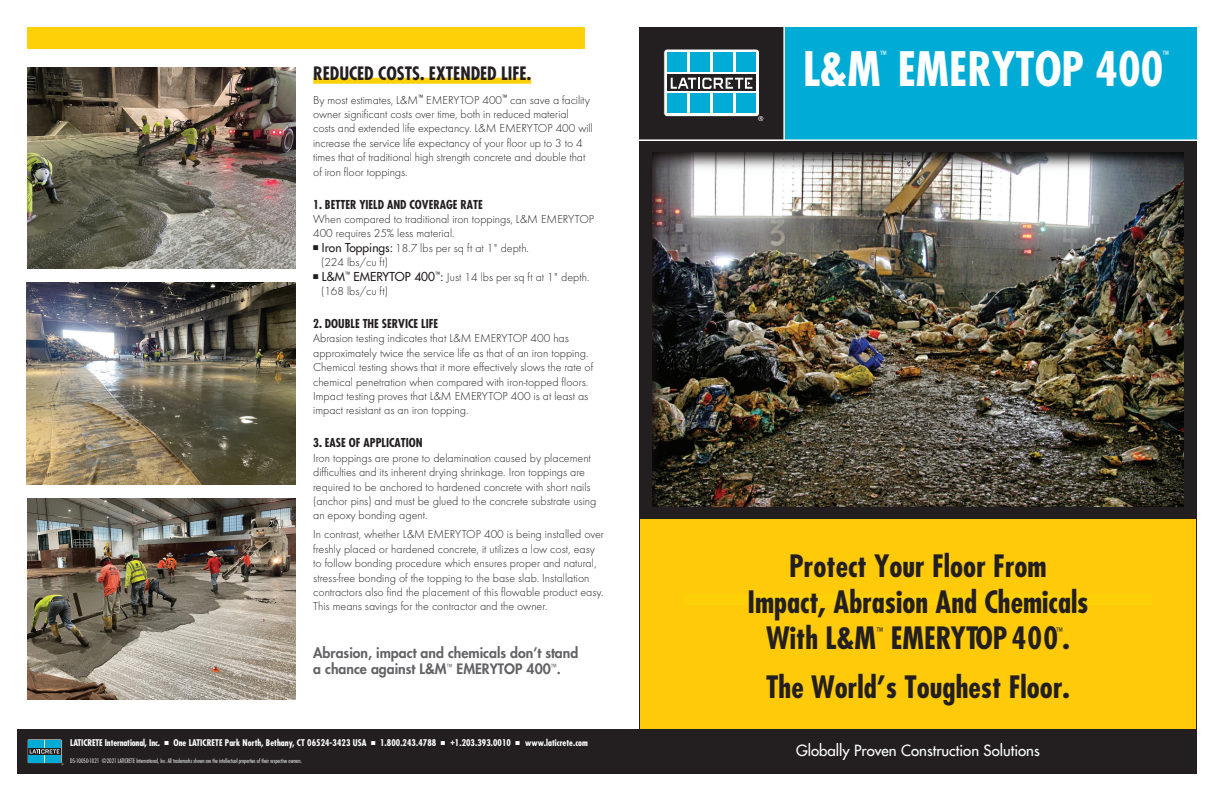
<style>
.page{position:relative;width:1224px;height:792px;background:#fff}
.page>*{position:absolute;margin:0;border:0;box-sizing:border-box;transform-origin:0 0}
.t1{font:700 condensed 46.2px "Futura";color:#fff}
.t2{font:700 condensed 30px "Futura";color:#231f20}
.t3{font:700 condensed 30px "Futura Std";color:#231f20}
.t4{font:700 condensed 18px "Futura";color:#231f20}
.t5{font:15px "Futura";color:#fff}
.t6{font:800 14px/16px "Futura";color:#636366}
.t7{font:300 12px/14.4px "Futura";color:#231f20}
.t8{font:700 condensed 12px "Futura";color:#231f20}
.t9{font:300 condensed 10px "Futura";color:#231f20}
.t10{font:300 condensed 9.6px "Futura";color:#fff}
.t11{font:700 condensed 9px "Futura";letter-spacing:.01em;color:#fff}
.t12{font:300 condensed 6px "Futura";color:#fff}
.s1{font-weight:400}
.s2{font-family:"Futura Std"}
</style>
<div class="page">
<div style="left:640px;top:515px;width:556px;height:218px;background:#feca0a"></div>
<div style="left:18px;top:729px;width:1179px;height:45px;background:#231f20"></div>
<div style="left:683px;top:594px;width:470px;height:11px;background:#fdd008"></div>
<div style="left:639px;top:141px;width:558px;height:378px;background:#231f20"></div>
<img style="left:652px;top:153px;width:532px;height:354px">
<div style="left:785px;top:27px;width:412px;height:113px;background:#00acd5"></div>
<div style="left:639px;top:27px;width:145px;height:113px;background:#231f20"></div>
<svg style="left:664px;top:49px;width:96px;height:68px"></svg>
<div style="left:664px;top:49px;width:96px;height:68px;border:1px solid #231f20;border-radius:3px"></div>
<div style="left:667px;top:94px;width:20px;height:19px;background:#00acd5"></div>
<div style="left:690px;top:94px;width:20px;height:19px;background:#00acd5"></div>
<div style="left:714px;top:94px;width:19px;height:19px;background:#00acd5"></div>
<div style="left:736px;top:94px;width:20px;height:19px;background:#00acd5"></div>
<svg style="left:667px;top:75px;width:89px;height:16px"></svg>
<svg style="left:671px;top:78px;width:81px;height:11px"></svg>
<div style="left:667px;top:53px;width:20px;height:19px;background:#00acd5"></div>
<div style="left:690px;top:53px;width:20px;height:19px;background:#00acd5"></div>
<div style="left:714px;top:53px;width:19px;height:19px;background:#00acd5"></div>
<div style="left:736px;top:53px;width:20px;height:19px;background:#00acd5"></div>
<svg style="left:758px;top:116px;width:5px;height:5px"></svg>
<hr style="left:783px;top:26px;width:2px;height:114px;background:#fff">
<hr style="left:630px;top:139px;width:576px;height:2px;background:#fff">
<svg style="left:27px;top:739px;width:35px;height:25px"></svg>
<div style="left:27px;top:739px;width:35px;height:25px;border:1px solid #231f20"></div>
<div style="left:29px;top:755px;width:7px;height:7px;background:#00acd5"></div>
<div style="left:37px;top:755px;width:7px;height:7px;background:#00acd5"></div>
<div style="left:45px;top:755px;width:7px;height:7px;background:#00acd5"></div>
<div style="left:54px;top:755px;width:7px;height:7px;background:#00acd5"></div>
<svg style="left:29px;top:748px;width:32px;height:6px"></svg>
<svg style="left:30px;top:749px;width:29px;height:5px"></svg>
<div style="left:29px;top:740px;width:7px;height:7px;background:#00acd5"></div>
<div style="left:37px;top:740px;width:7px;height:7px;background:#00acd5"></div>
<div style="left:45px;top:740px;width:7px;height:7px;background:#00acd5"></div>
<div style="left:54px;top:740px;width:7px;height:7px;background:#00acd5"></div>
<div style="left:313px;top:78px;width:218px;height:6px;background:#fdd008"></div>
<div style="left:27px;top:27px;width:558px;height:22px;background:#fdd008"></div>
<img style="left:28px;top:68px;width:267px;height:200px">
<img style="left:27px;top:283px;width:269px;height:201px">
<img style="left:28px;top:498px;width:267px;height:202px">
<h3 class="t4" style="left:313px;top:62px;width:219px">REDUCED COSTS. EXTENDED LIFE.</h3>
<p class="t7" style="left:313px;top:93px;width:281px">By most estimates, L&amp;M<sup>™</sup> EMERYTOP 400<sup>™</sup> can save a facility owner significant costs over time, both in reduced material costs and extended life expectancy. L&amp;M EMERYTOP 400 will increase the service life expectancy of your floor up to 3 to 4 times that of traditional high strength concrete and double that of iron floor toppings.</p>
<p class="t8" style="left:313px;top:197px;width:171px">1. BETTER YIELD AND COVERAGE RATE</p>
<p class="t7" style="left:313px;top:212px;width:283px">When compared to traditional iron toppings, L&amp;M EMERYTOP<br>400 requires 25% less material.</p>
<p class="t7" style="left:321px;top:241px;width:209px;text-indent:-8px">■ <span class="s1">Iron Toppings:</span> 18.7 lbs per sq ft at 1" depth. (224 lbs/cu ft)</p>
<p class="t7" style="left:321px;top:270px;width:270px;text-indent:-8px">■ <span class="s1">L&amp;M</span><sup>™</sup> <span class="s1">EMERYTOP 400</span><sup>™</sup><span class="s1">:</span> Just 14 lbs per sq ft at 1" depth. (168 lbs/cu ft)</p>
<p class="t8" style="left:313px;top:316px;width:126px">2. DOUBLE THE SERVICE LIFE</p>
<p class="t7" style="left:313px;top:331px;width:282px">Abrasion testing indicates that L&amp;M EMERYTOP 400 has approximately twice the service life as that of an iron topping.<br>Chemical testing shows that it more effectively slows the rate of chemical penetration when compared with iron-topped floors.<br>Impact testing proves that L&amp;M EMERYTOP 400 is at least as impact resistant as an iron topping.</p>
<p class="t8" style="left:313px;top:435px;width:111px">3. EASE OF APPLICATION</p>
<p class="t7" style="left:313px;top:451px;width:285px">Iron toppings are prone to delamination caused by placement difficulties and its inherent drying shrinkage. Iron toppings are required to be anchored to hardened concrete with short nails (anchor pins) and must be glued to the concrete substrate using an epoxy bonding agent.</p>
<p class="t7" style="left:313px;top:527px;width:292px">In contrast, whether L&amp;M EMERYTOP 400 is being installed over freshly placed or hardened concrete, it utilizes a low cost, easy to follow bonding procedure which ensures proper and natural, stress-free bonding of the topping to the base slab. Installation contractors also find the placement of this flowable product easy.<br>This means savings for the contractor and the owner.</p>
<p class="t6" style="left:313px;top:645px;width:267px">Abrasion, impact and chemicals don’t stand a chance against L&amp;M<sup>™</sup> EMERYTOP 400<sup>™</sup>.</p>
<p class="t11" style="left:70px;top:737px;width:519px">LATICRETE International, Inc. ■ One LATICRETE Park North, Bethany, CT 06524-3423 USA ■ 1.800.243.4788 ■ +1.203.393.0010 ■ www.laticrete.com</p>
<p class="t12" style="left:70px;top:757px;width:233px">DS-10050-1021 ©2021 LATICRETE International, Inc. All trademarks shown are the intellectual properties of their respective owners.</p>
<h1 class="t1" style="left:803px;top:39px;width:362px">L&amp;M EMERYTOP 400</h1>
<p class="t10" style="left:880px;top:49px;width:8px">™</p>
<p class="t10" style="left:1162px;top:49px;width:8px">™</p>
<h2 class="t2" style="left:789px;top:546px;width:259px">Protect Your Floor From</h2>
<h2 class="t2" style="left:747px;top:582px;width:343px">Impact, Abrasion And Chemicals</h2>
<h2 class="t2" style="left:766px;top:618px;width:111px">With <span class="s2">L&amp;M</span></h2>
<p class="t9" style="left:876px;top:625px;width:9px">™</p>
<h2 class="t3" style="left:891px;top:619px;width:181px">EMERYTOP 400.</h2>
<p class="t9" style="left:1056px;top:625px;width:9px">™</p>
<h2 class="t2" style="left:766px;top:668px;width:305px">The World’s Toughest Floor.</h2>
<p class="t5" style="left:796px;top:741px;width:245px">Globally Proven Construction Solutions</p>
</div>
